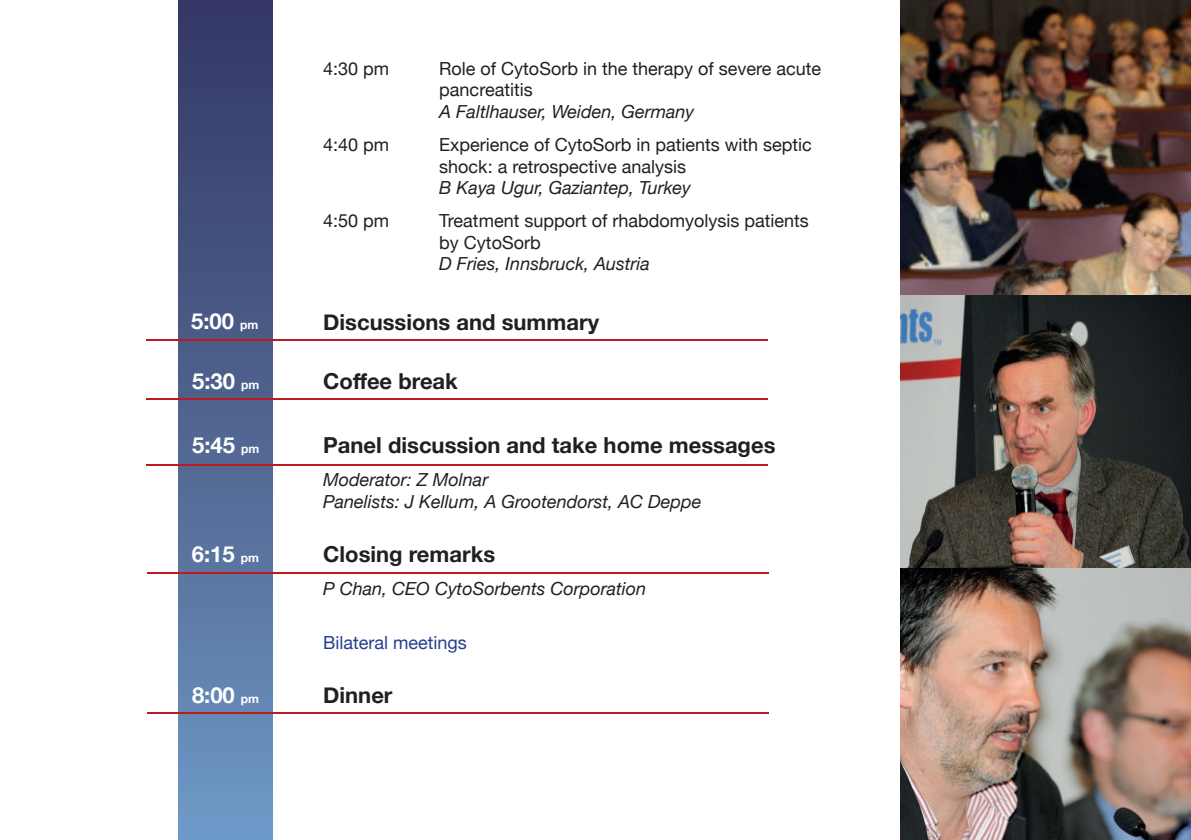
<style>
.page{position:relative;width:1191px;height:840px;background:#fff}
.page>*{position:absolute;margin:0;border:0;box-sizing:border-box;transform-origin:0 0}
.t1{font:700 22px "Helvetica Neue";color:#231f20}
.t2{font:700 22px "Helvetica Neue";color:#fff}
.t3{font:18px/21.6px "Helvetica Neue";color:#231f20}
.t4{font:italic 18px/21.6px "Helvetica Neue";color:#231f20}
.t5{font:18px "Helvetica Neue";color:#253f8e}
.s1{font-size:12px}
</style>
<div class="page">
<div style="left:178px;top:0;width:94px;height:839px;background:linear-gradient(to bottom,#333561,#6e96c3)"></div>
<hr style="left:146px;top:398px;width:622px;height:2px;background:#bd1a1f">
<hr style="left:147px;top:571px;width:622px;height:2px;background:#bd1a1f">
<hr style="left:146px;top:339px;width:621px;height:1px;background:#bd1a1f">
<hr style="left:147px;top:711px;width:622px;height:2px;background:#bd1a1f">
<hr style="left:146px;top:463px;width:622px;height:2px;background:#bd1a1f">
<img style="left:900px;top:0;width:291px;height:295px">
<img style="left:900px;top:295px;width:291px;height:273px">
<img style="left:900px;top:568px;width:291px;height:271px">
<p class="t2" style="left:191px;top:304px;width:69px">5:00 <span class="s1">pm</span></p>
<p class="t2" style="left:192px;top:363px;width:69px">5:30 <span class="s1">pm</span></p>
<p class="t2" style="left:192px;top:427px;width:69px">5:45 <span class="s1">pm</span></p>
<p class="t2" style="left:192px;top:536px;width:69px">6:15 <span class="s1">pm</span></p>
<p class="t2" style="left:192px;top:677px;width:69px">8:00 <span class="s1">pm</span></p>
<p class="t3" style="left:323px;top:59px;width:68px">4:30 pm</p>
<p class="t3" style="left:439px;top:59px;width:383px">Role of CytoSorb in the therapy of severe acute pancreatitis</p>
<p class="t4" style="left:439px;top:102px;width:256px">A Faltlhauser, Weiden, Germany</p>
<p class="t3" style="left:323px;top:135px;width:68px">4:40 pm</p>
<p class="t3" style="left:439px;top:135px;width:374px">Experience of CytoSorb in patients with septic shock: a retrospective analysis</p>
<p class="t4" style="left:439px;top:178px;width:253px">B Kaya Ugur, Gaziantep, Turkey</p>
<p class="t3" style="left:323px;top:211px;width:68px">4:50 pm</p>
<p class="t3" style="left:439px;top:211px;width:371px">Treatment support of rhabdomyolysis patients by CytoSorb</p>
<p class="t4" style="left:439px;top:254px;width:212px">D Fries, Innsbruck, Austria</p>
<p class="t1" style="left:323px;top:304px;width:277px">Discussions and summary</p>
<p class="t1" style="left:323px;top:364px;width:136px">Coffee break</p>
<p class="t1" style="left:323px;top:428px;width:454px">Panel discussion and take home messages</p>
<p class="t4" style="left:323px;top:470px;width:380px">Moderator: Z Molnar<br>Panelists: J Kellum, A Grootendorst, AC Deppe</p>
<p class="t1" style="left:323px;top:536px;width:173px">Closing remarks</p>
<p class="t4" style="left:323px;top:578px;width:324px">P Chan, CEO CytoSorbents Corporation</p>
<p class="t5" style="left:323px;top:629px;width:145px">Bilateral meetings</p>
<p class="t1" style="left:323px;top:677px;width:71px">Dinner</p>
</div>
